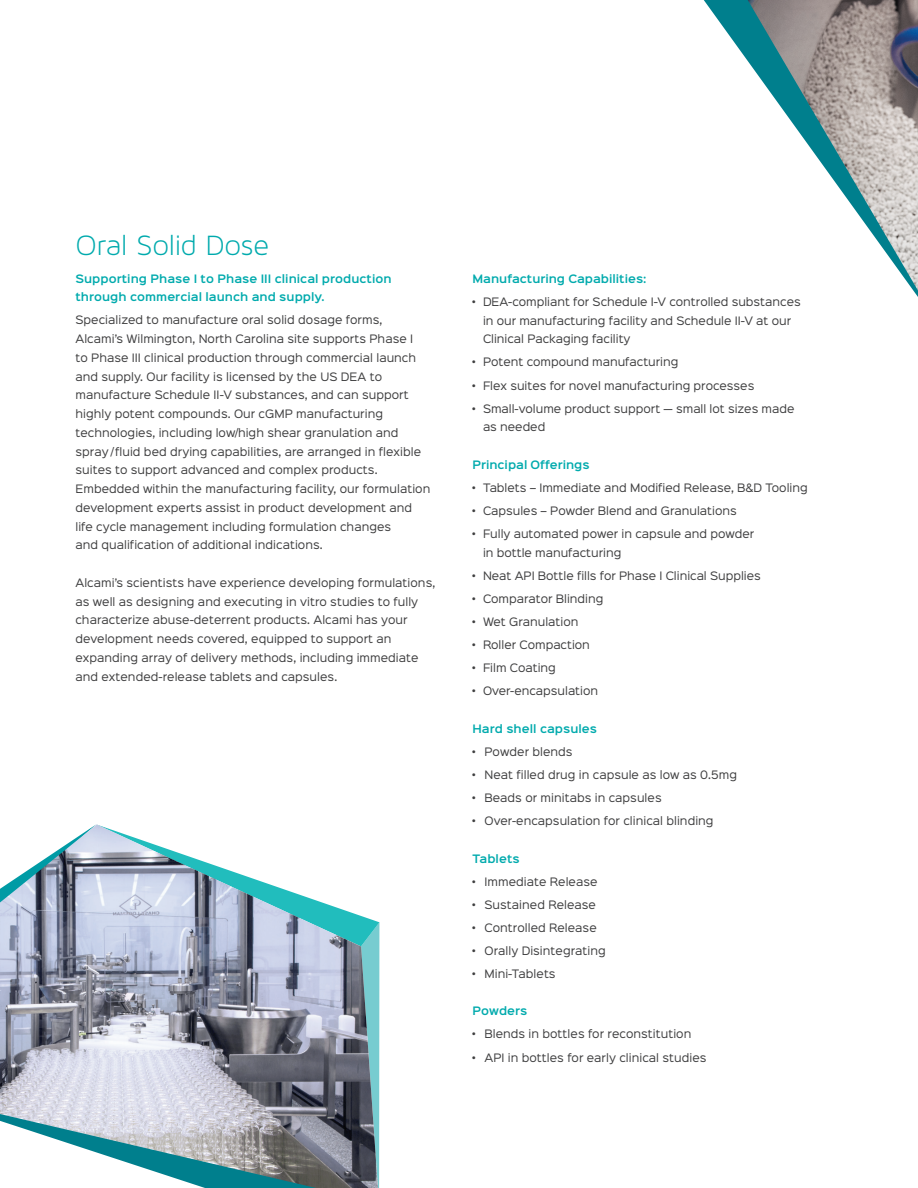
<style>
.page{position:relative;width:918px;height:1188px;background:#fff}
.page>*{position:absolute;margin:0;border:0;box-sizing:border-box;transform-origin:0 0}
.Bodycopy{font:30px "Maven Pro Light 300";letter-spacing:-.015em;color:#00aaad}
.Bodycopy-2{font:10.5px/18.8px "Sinkin Sans 400";letter-spacing:.005em;color:#3e3e3f}
.Bodycopy-3{font:600 10.5px/18.8px "Sinkin Sans 600";letter-spacing:.005em;color:#00aaad}
</style>
<div class="page">
<svg style="left:0;top:824px;width:379px;height:364px"></svg>
<svg style="left:704px;top:0;width:214px;height:297px"></svg>
<p class="Bodycopy" style="left:75px;top:229px;width:195px">Oral Solid Dose</p>
<p class="Bodycopy-3" style="left:75px;top:268px;width:318px">Supporting Phase I to Phase III clinical production through commercial launch and supply.</p>
<p class="Bodycopy-2" style="left:75px;top:310px;width:356px">Specialized to manufacture oral solid dosage forms, Alcami’s Wilmington, North Carolina site supports Phase I<br>to Phase III clinical production through commercial launch and supply. Our facility is licensed by the US DEA to manufacture Schedule II-V substances, and can support highly potent compounds. Our cGMP manufacturing technologies, including low/high shear granulation and spray / fluid bed drying capabilities, are arranged in flexible suites to support advanced and complex products.<br>Embedded within the manufacturing facility, our formulation development experts assist in product development and life cycle management including formulation changes<br>and qualification of additional indications.</p>
<p class="Bodycopy-2" style="left:75px;top:572px;width:361px">Alcami’s scientists have experience developing formulations, as well as designing and executing in vitro studies to fully characterize abuse-deterrent products. Alcami has your development needs covered, equipped to support an expanding array of delivery methods, including immediate and extended-release tablets and capsules.</p>
<p class="Bodycopy-3" style="left:472px;top:268px;width:176px">Manufacturing Capabilities:</p>
<p class="Bodycopy-2" style="left:483px;top:291px;width:319px;text-indent:-10px">• DEA-compliant for Schedule I-V controlled substances in our manufacturing facility and Schedule II-V at our<br>Clinical Packaging facility</p>
<p class="Bodycopy-2" style="left:472px;top:352px;width:207px">• Potent compound manufacturing</p>
<p class="Bodycopy-2" style="left:472px;top:375px;width:283px">• Flex suites for novel manufacturing processes</p>
<p class="Bodycopy-2" style="left:483px;top:398px;width:313px;text-indent:-10px">• Small-volume product support — small lot sizes made as needed</p>
<p class="Bodycopy-3" style="left:472px;top:454px;width:119px">Principal Offerings</p>
<p class="Bodycopy-2" style="left:472px;top:477px;width:337px">• Tablets – Immediate and Modified Release, B&amp;D Tooling</p>
<p class="Bodycopy-2" style="left:472px;top:500px;width:266px">• Capsules – Powder Blend and Granulations</p>
<p class="Bodycopy-2" style="left:483px;top:524px;width:273px;text-indent:-10px">• Fully automated power in capsule and powder in bottle manufacturing</p>
<p class="Bodycopy-2" style="left:472px;top:565px;width:290px">• Neat API Bottle fills for Phase I Clinical Supplies</p>
<p class="Bodycopy-2" style="left:472px;top:588px;width:132px">• Comparator Blinding</p>
<p class="Bodycopy-2" style="left:472px;top:612px;width:107px">• Wet Granulation</p>
<p class="Bodycopy-2" style="left:472px;top:635px;width:119px">• Roller Compaction</p>
<p class="Bodycopy-2" style="left:472px;top:658px;width:85px">• Film Coating</p>
<p class="Bodycopy-2" style="left:472px;top:681px;width:127px">• Over-encapsulation</p>
<p class="Bodycopy-3" style="left:472px;top:718px;width:126px">Hard shell capsules</p>
<p class="Bodycopy-2" style="left:472px;top:741px;width:102px">• Powder blends</p>
<p class="Bodycopy-2" style="left:472px;top:764px;width:266px">• Neat filled drug in capsule as low as 0.5mg</p>
<p class="Bodycopy-2" style="left:472px;top:787px;width:191px">• Beads or minitabs in capsules</p>
<p class="Bodycopy-2" style="left:472px;top:811px;width:243px">• Over-encapsulation for clinical blinding</p>
<p class="Bodycopy-3" style="left:472px;top:848px;width:49px">Tablets</p>
<p class="Bodycopy-2" style="left:472px;top:871px;width:127px">• Immediate Release</p>
<p class="Bodycopy-2" style="left:472px;top:894px;width:125px">• Sustained Release</p>
<p class="Bodycopy-2" style="left:472px;top:917px;width:126px">• Controlled Release</p>
<p class="Bodycopy-2" style="left:472px;top:940px;width:135px">• Orally Disintegrating</p>
<p class="Bodycopy-2" style="left:472px;top:963px;width:85px">• Mini-Tablets</p>
<p class="Bodycopy-3" style="left:472px;top:1001px;width:56px">Powders</p>
<p class="Bodycopy-2" style="left:472px;top:1024px;width:220px">• Blends in bottles for reconstitution</p>
<p class="Bodycopy-2" style="left:472px;top:1047px;width:236px">• API in bottles for early clinical studies</p>
</div>
